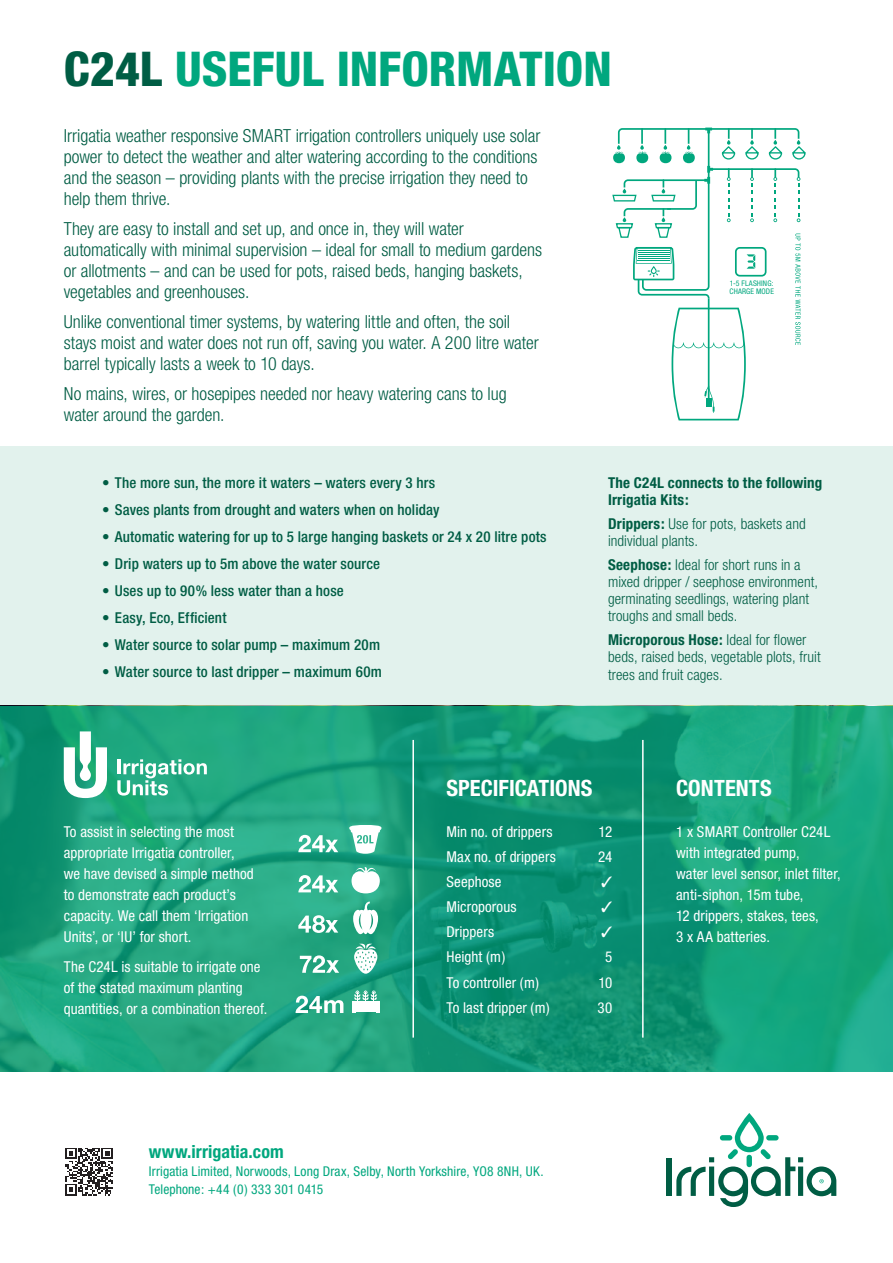
<style>
.page{position:relative;width:893px;height:1263px;background:#fff}
.page>*{position:absolute;margin:0;border:0;box-sizing:border-box;transform-origin:0 0}
.t1{font:800 condensed 48px "Helvetica Neue";color:#00a77e}
.t2{font:700 condensed 22.5px "Helvetica Neue";letter-spacing:.005em;color:#fff}
.t3{font:300 condensed 18px/21px "Helvetica Neue";letter-spacing:-.005em;color:#005d44}
.t4{font:700 condensed 18px "Helvetica Neue";letter-spacing:.005em;color:#00a77e}
.t5{font:condensed 15px/21px "Helvetica Neue";letter-spacing:.005em;color:#fff}
.t6{font:500 condensed 15px "Helvetica Neue";letter-spacing:.01em;color:#005d44}
.t7{font:300 condensed 15px/17.2px "Helvetica Neue";letter-spacing:.005em;color:#005d44}
.t8{font:700 condensed 15px/17.2px "Helvetica Neue";letter-spacing:.015em;color:#005d44}
.t9{font:condensed 13.5px/18px "Helvetica Neue";letter-spacing:.01em;color:#00a77e}
.t10{font:condensed 7.65px/7.6px "Helvetica Neue";letter-spacing:.015em;color:#00a77e}
.s1{color:#005d44}
.s2{font-weight:700}
</style>
<div class="page">
<div style="left:0;top:446px;width:893px;height:260px;background:#e2f2ed"></div>
<div style="left:666px;top:1158px;width:5px;height:38px;background:#005d44"></div>
<svg style="left:676px;top:1113px;width:160px;height:94px"></svg>
<svg style="left:65px;top:1195px;width:45px;height:1px"></svg>
<svg style="left:65px;top:1148px;width:48px;height:47px"></svg>
<svg style="left:0;top:706px;width:893px;height:365px;background:#189f7b"></svg>
<svg style="left:349px;top:825px;width:32px;height:29px"></svg>
<svg style="left:298px;top:835px;width:40px;height:17px"></svg>
<svg style="left:298px;top:875px;width:40px;height:17px"></svg>
<svg style="left:353px;top:901px;width:25px;height:33px"></svg>
<svg style="left:354px;top:943px;width:23px;height:31px"></svg>
<svg style="left:352px;top:867px;width:28px;height:26px"></svg>
<svg style="left:296px;top:996px;width:47px;height:17px"></svg>
<div style="left:352px;top:1001px;width:27px;height:10px;background:#fff"></div>
<svg style="left:354px;top:990px;width:23px;height:11px"></svg>
<svg style="left:298px;top:915px;width:40px;height:18px"></svg>
<svg style="left:300px;top:955px;width:39px;height:18px"></svg>
<svg style="left:64px;top:731px;width:43px;height:67px"></svg>
<svg style="left:117px;top:759px;width:90px;height:36px"></svg>
<hr style="left:412px;top:740px;width:2px;height:297px;background:#fff">
<hr style="left:642px;top:740px;width:2px;height:297px;background:#fff">
<svg style="left:612px;top:128px;width:194px;height:292px"></svg>
<svg style="left:602px;top:876px;width:10px;height:11px"></svg>
<svg style="left:602px;top:901px;width:10px;height:11px"></svg>
<svg style="left:602px;top:926px;width:10px;height:11px"></svg>
<h1 class="t1" style="left:64px;top:39px;width:550px"><span class="s1">C24L</span> USEFUL INFORMATION</h1>
<p class="t3" style="left:64px;top:125px;width:478px">Irrigatia weather responsive SMART irrigation controllers uniquely use solar power to detect the weather and alter watering according to the conditions and the season – providing plants with the precise irrigation they need to help them thrive.</p>
<p class="t3" style="left:64px;top:218px;width:480px">They are easy to install and set up, and once in, they will water automatically with minimal supervision – ideal for small to medium gardens or allotments – and can be used for pots, raised beds, hanging baskets, vegetables and greenhouses.</p>
<p class="t3" style="left:64px;top:311px;width:476px">Unlike conventional timer systems, by watering little and often, the soil stays moist and water does not run off, saving you water. A 200 litre water barrel typically lasts a week to 10 days.</p>
<p class="t3" style="left:64px;top:383px;width:444px">No mains, wires, or hosepipes needed nor heavy watering cans to lug water around the garden.</p>
<p class="t10" style="left:730px;top:279px;width:46px">1-5 FLASHING:<br>CHARGE MODE</p>
<p class="t6" style="left:102px;top:474px;width:335px">• The more sun, the more it waters – waters every 3 hrs</p>
<p class="t6" style="left:102px;top:501px;width:339px">• Saves plants from drought and waters when on holiday</p>
<p class="t6" style="left:102px;top:528px;width:446px">• Automatic watering for up to 5 large hanging baskets or 24 x 20 litre pots</p>
<p class="t6" style="left:102px;top:555px;width:280px">• Drip waters up to 5m above the water source</p>
<p class="t6" style="left:102px;top:582px;width:243px">• Uses up to 90% less water than a hose</p>
<p class="t6" style="left:102px;top:609px;width:126px">• Easy, Eco, Efficient</p>
<p class="t6" style="left:102px;top:636px;width:280px">• Water source to solar pump – maximum 20m</p>
<p class="t6" style="left:102px;top:663px;width:281px">• Water source to last dripper – maximum 60m</p>
<p class="t8" style="left:608px;top:474px;width:216px">The C24L connects to the following<br>Irrigatia Kits:</p>
<p class="t7" style="left:608px;top:515px;width:199px"><span class="s2">Drippers:</span> Use for pots, baskets and individual plants.</p>
<p class="t7" style="left:608px;top:556px;width:211px"><span class="s2">Seephose:</span> Ideal for short runs in a mixed dripper / seephose environment, germinating seedlings, watering plant troughs and small beds.</p>
<p class="t7" style="left:608px;top:631px;width:214px"><span class="s2">Microporous Hose:</span> Ideal for flower beds, raised beds, vegetable plots, fruit trees and fruit cages.</p>
<p class="t5" style="left:64px;top:821px;width:192px">To assist in selecting the most appropriate Irrigatia controller, we have devised a simple method to demonstrate each product’s capacity. We call them ‘Irrigation<br>Units’, or ‘IU’ for short.</p>
<p class="t5" style="left:64px;top:956px;width:205px">The C24L is suitable to irrigate one of the stated maximum planting quantities, or a combination thereof.</p>
<p class="t2" style="left:446px;top:774px;width:147px">SPECIFICATIONS</p>
<p class="t2" style="left:676px;top:774px;width:97px">CONTENTS</p>
<p class="t5" style="left:676px;top:821px;width:166px">1 x SMART Controller C24L with integrated pump,<br>water level sensor, inlet filter, anti-siphon, 15m tube,<br>12 drippers, stakes, tees,<br>3 x AA batteries.</p>
<p class="t5" style="left:446px;top:821px;width:108px">Min no. of drippers</p>
<p class="t5" style="left:599px;top:821px;width:15px">12</p>
<p class="t5" style="left:446px;top:846px;width:111px">Max no. of drippers</p>
<p class="t5" style="left:598px;top:846px;width:16px">24</p>
<p class="t5" style="left:446px;top:871px;width:56px">Seephose</p>
<p class="t5" style="left:446px;top:896px;width:71px">Microporous</p>
<p class="t5" style="left:446px;top:921px;width:49px">Drippers</p>
<p class="t5" style="left:446px;top:946px;width:60px">Height (m)</p>
<p class="t5" style="left:605px;top:946px;width:9px">5</p>
<p class="t5" style="left:446px;top:972px;width:94px">To controller (m)</p>
<p class="t5" style="left:598px;top:972px;width:15px">10</p>
<p class="t5" style="left:446px;top:997px;width:105px">To last dripper (m)</p>
<p class="t5" style="left:598px;top:997px;width:16px">30</p>
<p class="t4" style="left:149px;top:1140px;width:136px">www.irrigatia.com</p>
<p class="t9" style="left:149px;top:1162px;width:396px">Irrigatia Limited, Norwoods, Long Drax, Selby, North Yorkshire, YO8 8NH, UK.<br>Telephone: +44 (0) 333 301 0415</p>
</div>
